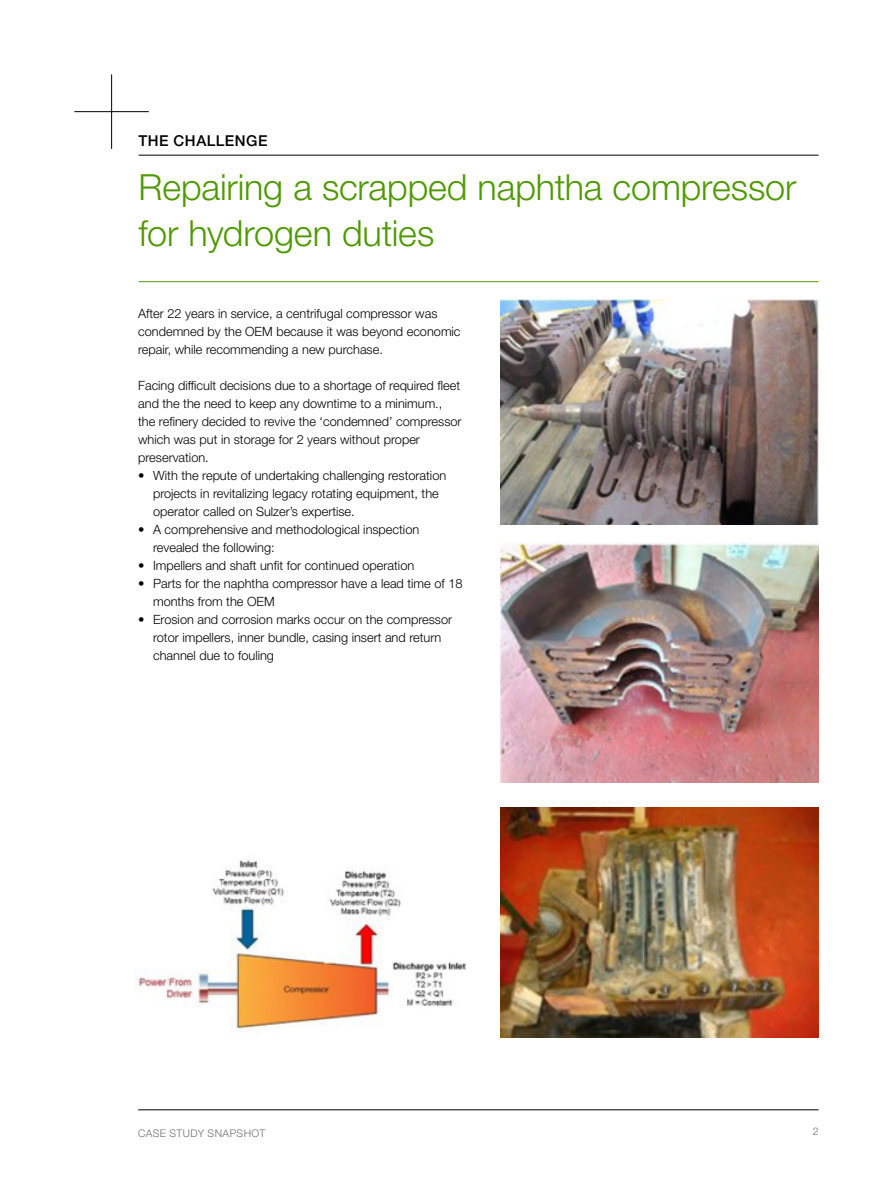
<style>
.page{position:relative;width:893px;height:1191px;background:#fff}
.page>*{position:absolute;margin:0;border:0;box-sizing:border-box;transform-origin:0 0}
.t1{font:300 36px/45px "Helvetica Neue LT Pro";letter-spacing:-.005em;color:#4e9900}
.t2{font:500 15px "Helvetica Neue LT Pro";letter-spacing:.035em;color:#000}
.t3{font:300 12.75px/18px "Helvetica Neue LT Pro";color:#000}
.t4{font:300 10.5px "Helvetica Neue LT Pro";letter-spacing:.04em;color:#6e6e6e}
</style>
<div class="page">
<hr style="left:138px;top:1109px;width:681px;height:1px;background:#000">
<hr style="left:74px;top:111px;width:75px;height:1px;background:#000">
<hr style="left:111px;top:74px;width:1px;height:75px;background:#000">
<hr style="left:139px;top:155px;width:680px;height:1px;background:#000">
<hr style="left:139px;top:281px;width:680px;height:1px;background:#4e9900">
<img style="left:500px;top:300px;width:319px;height:224px">
<img style="left:500px;top:542px;width:319px;height:240px">
<img style="left:136px;top:860px;width:330px;height:169px">
<img style="left:500px;top:807px;width:319px;height:230px">
<p class="t2" style="left:139px;top:132px;width:130px">THE CHALLENGE</p>
<h1 class="t1" style="left:139px;top:164px;width:659px">Repairing a scrapped naphtha compressor for hydrogen duties</h1>
<p class="t3" style="left:138px;top:304px;width:324px">After 22 years in service, a centrifugal compressor was condemned by the OEM because it was beyond economic repair, while recommending a new purchase.</p>
<p class="t3" style="left:138px;top:376px;width:325px">Facing difficult decisions due to a shortage of required fleet and the the need to keep any downtime to a minimum., the refinery decided to revive the ‘condemned’ compressor which was put in storage for 2 years without proper preservation.</p>
<p class="t3" style="left:153px;top:466px;width:295px;text-indent:-15px">• With the repute of undertaking challenging restoration projects in revitalizing legacy rotating equipment, the operator called on Sulzer’s expertise.</p>
<p class="t3" style="left:153px;top:520px;width:268px;text-indent:-15px">• A comprehensive and methodological inspection revealed the following:</p>
<p class="t3" style="left:138px;top:556px;width:278px">• Impellers and shaft unfit for continued operation</p>
<p class="t3" style="left:153px;top:574px;width:311px;text-indent:-15px">• Parts for the naphtha compressor have a lead time of 18 months from the OEM</p>
<p class="t3" style="left:153px;top:610px;width:301px;text-indent:-15px">• Erosion and corrosion marks occur on the compressor rotor impellers, inner bundle, casing insert and return channel due to fouling</p>
<p class="t4" style="left:138px;top:1126px;width:129px">CASE STUDY SNAPSHOT</p>
<p class="t4" style="left:813px;top:1124px;width:7px">2</p>
</div>
